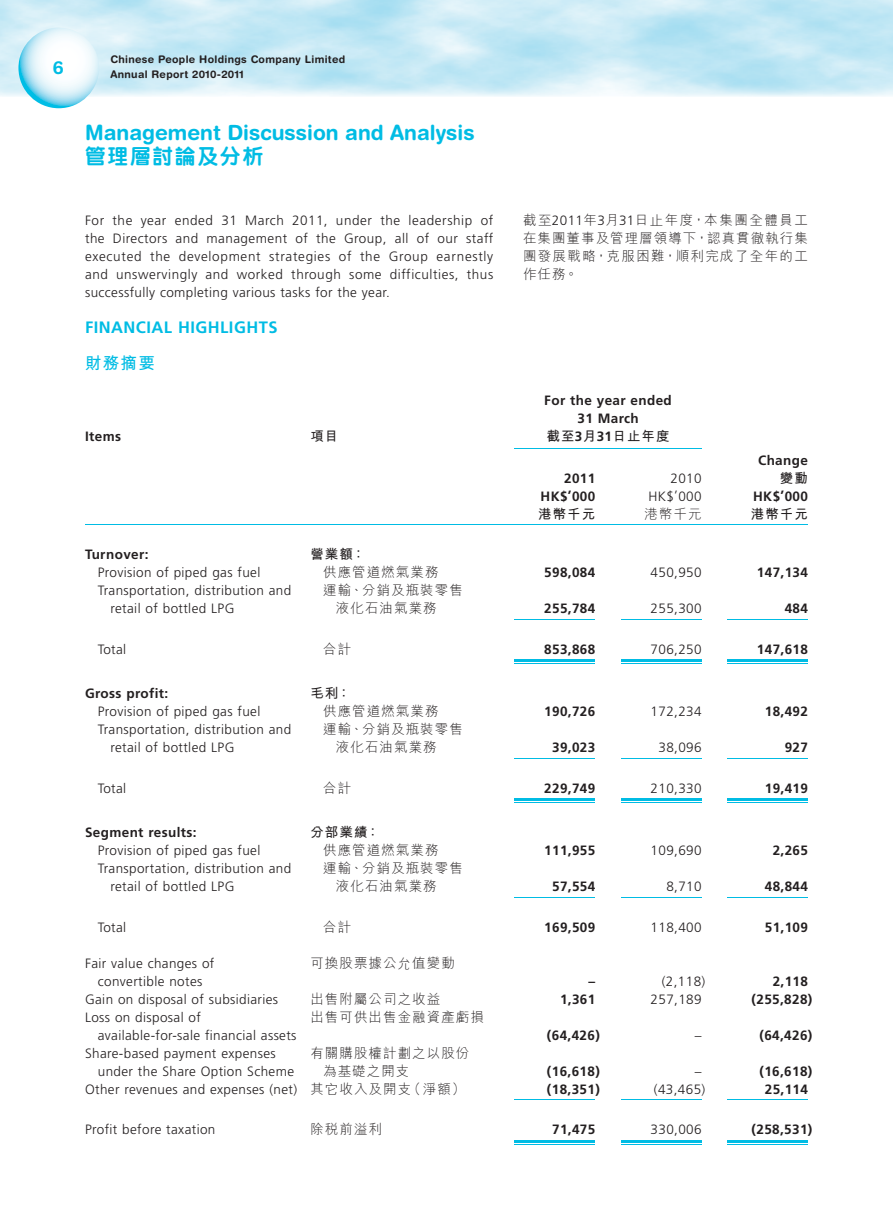
<style>
.page{position:relative;width:893px;height:1212px;background:#fff}
.page>*{position:absolute;margin:0;border:0;box-sizing:border-box;transform-origin:0 0}
.t1{font:700 21px "Helvetica Rounded LT Std";color:#00bce4}
.t2{font:21px "M Yuen HK Xbold E Ten B5 H";letter-spacing:.07em;color:#00bce4}
.t3{font:700 18px "Helvetica Rounded LT Std";color:#00bce4}
.t4{font:700 16.5px "Frutiger LT Std";letter-spacing:.03em;color:#00bce4}
.t5{font:16.5px "M Hei HK Bold E Ten B5 H";color:#00bce4}
.t6{font:300 13.5px/18px "Frutiger LT Std";letter-spacing:.03em;color:#231f20}
.t7{font:700 13.5px/18px "Frutiger LT Std";letter-spacing:.03em;color:#231f20;text-align:center}
.t8{font:13.5px/18px "M Hei HK Light E Ten B5 H";letter-spacing:.08em;color:#231f20}
.t9{font:13.5px "M Hei HK Bold E Ten B5 H";letter-spacing:.08em;color:#231f20}
.t10{font:700 10.5px "Helvetica Rounded LT Std";letter-spacing:.03em;color:#231f20}
.s1{font-family:"Frutiger LT Std";font-weight:300}
.s2{font-family:"Frutiger LT Std";font-weight:700}
.s3{font-family:"M Hei HK Light E Ten B5 H";font-weight:400}
</style>
<div class="page">
<svg style="left:18px;top:28px;width:81px;height:80px"></svg>
<hr style="left:514px;top:448px;width:188px;height:1px;background:#00bce4">
<hr style="left:85px;top:524px;width:225px;height:1px;background:#00bce4">
<hr style="left:310px;top:524px;width:192px;height:1px;background:#00bce4">
<hr style="left:502px;top:524px;width:106px;height:1px;background:#00bce4">
<hr style="left:608px;top:524px;width:106px;height:1px;background:#00bce4">
<hr style="left:714px;top:524px;width:94px;height:1px;background:#00bce4">
<hr style="left:514px;top:619px;width:81px;height:1px;background:#00bce4">
<hr style="left:621px;top:619px;width:81px;height:1px;background:#00bce4">
<hr style="left:727px;top:619px;width:81px;height:1px;background:#00bce4">
<hr style="left:514px;top:659px;width:81px;height:3px;background:#00bce4">
<hr style="left:514px;top:663px;width:81px;height:1px;background:#00bce4">
<hr style="left:621px;top:659px;width:81px;height:3px;background:#00bce4">
<hr style="left:621px;top:663px;width:81px;height:1px;background:#00bce4">
<hr style="left:727px;top:659px;width:81px;height:3px;background:#00bce4">
<hr style="left:727px;top:663px;width:81px;height:1px;background:#00bce4">
<hr style="left:514px;top:758px;width:81px;height:1px;background:#00bce4">
<hr style="left:621px;top:758px;width:81px;height:1px;background:#00bce4">
<hr style="left:727px;top:758px;width:81px;height:1px;background:#00bce4">
<hr style="left:514px;top:798px;width:81px;height:3px;background:#00bce4">
<hr style="left:514px;top:802px;width:81px;height:1px;background:#00bce4">
<hr style="left:621px;top:798px;width:81px;height:3px;background:#00bce4">
<hr style="left:621px;top:802px;width:81px;height:1px;background:#00bce4">
<hr style="left:727px;top:798px;width:81px;height:3px;background:#00bce4">
<hr style="left:727px;top:802px;width:81px;height:1px;background:#00bce4">
<hr style="left:514px;top:897px;width:81px;height:1px;background:#00bce4">
<hr style="left:621px;top:897px;width:81px;height:1px;background:#00bce4">
<hr style="left:727px;top:897px;width:81px;height:1px;background:#00bce4">
<hr style="left:514px;top:1099px;width:81px;height:1px;background:#00bce4">
<hr style="left:621px;top:1099px;width:81px;height:1px;background:#00bce4">
<hr style="left:727px;top:1099px;width:81px;height:1px;background:#00bce4">
<hr style="left:514px;top:1140px;width:81px;height:2px;background:#00bce4">
<hr style="left:514px;top:1144px;width:81px;height:1px;background:#00bce4">
<hr style="left:621px;top:1140px;width:81px;height:2px;background:#00bce4">
<hr style="left:621px;top:1144px;width:81px;height:1px;background:#00bce4">
<hr style="left:727px;top:1140px;width:81px;height:2px;background:#00bce4">
<hr style="left:727px;top:1144px;width:81px;height:1px;background:#00bce4">
<h2 class="t3" style="left:53px;top:61px;width:13px">6</h2>
<p class="t10" style="left:110px;top:56px;width:236px">Chinese People Holdings Company Limited</p>
<p class="t10" style="left:110px;top:71px;width:135px">Annual Report 2010-2011</p>
<h1 class="t1" style="left:85px;top:125px;width:391px">Management Discussion and Analysis</h1>
<h1 class="t2" style="left:85px;top:149px;width:180px">管理層討論及分析</h1>
<p class="t6" style="left:85px;top:212px;width:410px;text-align:justify">For the year ended 31 March 2011, under the leadership of the Directors and management of the Group, all of our staff executed the development strategies of the Group earnestly and unswervingly and worked through some difficulties, thus successfully completing various tasks for the year.</p>
<p class="t4" style="left:85px;top:319px;width:194px">FINANCIAL HIGHLIGHTS</p>
<p class="t5" style="left:85px;top:356px;width:71px">財務摘要</p>
<p class="t8" style="left:523px;top:212px;width:286px;text-align:justify">截至<span class="s1">2011</span>年<span class="s1">3</span>月<span class="s1">31</span>日止年度，本集團全體員工在集團董事及管理層領導下，認真貫徹執行集團發展戰略，克服困難，順利完成了全年的工作任務。</p>
<p class="t7" style="left:544px;top:392px;width:129px">For the year ended<br>31 March</p>
<p class="t7" style="left:85px;top:428px;width:38px">Items</p>
<p class="t9" style="left:310px;top:431px;width:30px">項目</p>
<p class="t9" style="left:546px;top:431px;width:125px">截至<span class="s2">3</span>月<span class="s2">31</span>日止年度</p>
<p class="t7" style="left:758px;top:452px;width:51px">Change</p>
<p class="t7" style="left:564px;top:470px;width:33px">2011</p>
<p class="t6" style="left:670px;top:470px;width:33px">2010</p>
<p class="t9" style="left:780px;top:473px;width:30px">變動</p>
<p class="t7" style="left:540px;top:488px;width:56px">HK$’000</p>
<p class="t6" style="left:648px;top:488px;width:55px">HK$’000</p>
<p class="t7" style="left:753px;top:488px;width:56px">HK$’000</p>
<p class="t9" style="left:538px;top:509px;width:59px">港幣千元</p>
<p class="t8" style="left:644px;top:506px;width:59px">港幣千元</p>
<p class="t9" style="left:751px;top:509px;width:59px">港幣千元</p>
<p class="t7" style="left:85px;top:546px;width:65px">Turnover:</p>
<p class="t9" style="left:310px;top:549px;width:56px">營業額：</p>
<p class="t6" style="left:98px;top:564px;width:164px">Provision of piped gas fuel</p>
<p class="t8" style="left:323px;top:565px;width:117px">供應管道燃氣業務</p>
<p class="t7" style="left:544px;top:564px;width:53px">598,084</p>
<p class="t6" style="left:651px;top:564px;width:53px">450,950</p>
<p class="t7" style="left:757px;top:564px;width:53px">147,134</p>
<p class="t6" style="left:111px;top:582px;width:182px;text-indent:-13px">Transportation, distribution and retail of bottled LPG</p>
<p class="t8" style="left:336px;top:583px;width:128px;text-indent:-13px">運輸、分銷及瓶裝零售液化石油氣業務</p>
<p class="t7" style="left:544px;top:600px;width:53px">255,784</p>
<p class="t6" style="left:651px;top:600px;width:53px">255,300</p>
<p class="t7" style="left:785px;top:600px;width:25px">484</p>
<p class="t6" style="left:98px;top:641px;width:30px">Total</p>
<p class="t8" style="left:323px;top:641px;width:30px">合計</p>
<p class="t7" style="left:544px;top:641px;width:53px">853,868</p>
<p class="t6" style="left:651px;top:641px;width:53px">706,250</p>
<p class="t7" style="left:757px;top:641px;width:53px">147,618</p>
<p class="t7" style="left:85px;top:685px;width:85px">Gross profit:</p>
<p class="t9" style="left:310px;top:688px;width:42px">毛利：</p>
<p class="t6" style="left:98px;top:703px;width:164px">Provision of piped gas fuel</p>
<p class="t8" style="left:323px;top:704px;width:117px">供應管道燃氣業務</p>
<p class="t7" style="left:544px;top:703px;width:53px">190,726</p>
<p class="t6" style="left:651px;top:703px;width:53px">172,234</p>
<p class="t7" style="left:765px;top:703px;width:45px">18,492</p>
<p class="t6" style="left:111px;top:721px;width:182px;text-indent:-13px">Transportation, distribution and retail of bottled LPG</p>
<p class="t8" style="left:336px;top:722px;width:128px;text-indent:-13px">運輸、分銷及瓶裝零售液化石油氣業務</p>
<p class="t7" style="left:552px;top:739px;width:45px">39,023</p>
<p class="t6" style="left:658px;top:739px;width:45px">38,096</p>
<p class="t7" style="left:785px;top:739px;width:25px">927</p>
<p class="t6" style="left:98px;top:780px;width:30px">Total</p>
<p class="t8" style="left:323px;top:780px;width:30px">合計</p>
<p class="t7" style="left:544px;top:780px;width:53px">229,749</p>
<p class="t6" style="left:651px;top:780px;width:53px">210,330</p>
<p class="t7" style="left:765px;top:780px;width:45px">19,419</p>
<p class="t7" style="left:85px;top:824px;width:113px">Segment results:</p>
<p class="t9" style="left:310px;top:827px;width:71px">分部業績：</p>
<p class="t6" style="left:98px;top:842px;width:164px">Provision of piped gas fuel</p>
<p class="t8" style="left:323px;top:843px;width:117px">供應管道燃氣業務</p>
<p class="t7" style="left:544px;top:842px;width:53px">111,955</p>
<p class="t6" style="left:651px;top:842px;width:53px">109,690</p>
<p class="t7" style="left:773px;top:842px;width:37px">2,265</p>
<p class="t6" style="left:111px;top:860px;width:182px;text-indent:-13px">Transportation, distribution and retail of bottled LPG</p>
<p class="t8" style="left:336px;top:861px;width:128px;text-indent:-13px">運輸、分銷及瓶裝零售液化石油氣業務</p>
<p class="t7" style="left:552px;top:878px;width:45px">57,554</p>
<p class="t6" style="left:666px;top:878px;width:37px">8,710</p>
<p class="t7" style="left:765px;top:878px;width:45px">48,844</p>
<p class="t6" style="left:98px;top:919px;width:30px">Total</p>
<p class="t8" style="left:323px;top:919px;width:30px">合計</p>
<p class="t7" style="left:544px;top:919px;width:53px">169,509</p>
<p class="t6" style="left:651px;top:919px;width:53px">118,400</p>
<p class="t7" style="left:765px;top:919px;width:45px">51,109</p>
<p class="t6" style="left:85px;top:955px;width:131px;text-align:center">Fair value changes of convertible notes</p>
<p class="t8" style="left:310px;top:955px;width:146px">可換股票據公允值變動</p>
<p class="t7" style="left:589px;top:973px;width:8px">–</p>
<p class="t6" style="left:662px;top:973px;width:45px">(2,118)</p>
<p class="t7" style="left:773px;top:973px;width:37px">2,118</p>
<p class="t6" style="left:85px;top:991px;width:195px">Gain on disposal of subsidiaries</p>
<p class="t8" style="left:310px;top:991px;width:131px">出售附屬公司之收益</p>
<p class="t7" style="left:560px;top:991px;width:37px">1,361</p>
<p class="t6" style="left:651px;top:991px;width:53px">257,189</p>
<p class="t7" style="left:752px;top:991px;width:62px">(255,828)</p>
<p class="t6" style="left:98px;top:1009px;width:200px;text-indent:-13px">Loss on disposal of available-for-sale financial assets</p>
<p class="t8" style="left:310px;top:1009px;width:175px">出售可供出售金融資產虧損</p>
<p class="t7" style="left:547px;top:1027px;width:54px">(64,426)</p>
<p class="t6" style="left:695px;top:1027px;width:8px">–</p>
<p class="t7" style="left:759px;top:1027px;width:54px">(64,426)</p>
<p class="t6" style="left:98px;top:1045px;width:198px;text-indent:-13px">Share-based payment expenses under the Share Option Scheme</p>
<p class="t8" style="left:323px;top:1045px;width:148px;text-indent:-13px">有關購股權計劃之以股份為基礎之開支</p>
<p class="t7" style="left:547px;top:1063px;width:54px">(16,618)</p>
<p class="t6" style="left:695px;top:1063px;width:8px">–</p>
<p class="t7" style="left:759px;top:1063px;width:54px">(16,618)</p>
<p class="t6" style="left:85px;top:1081px;width:382px">Other revenues and expenses (net) <span class="s3">其它收入及開支（淨額）</span></p>
<p class="t7" style="left:547px;top:1081px;width:54px">(18,351)</p>
<p class="t6" style="left:654px;top:1081px;width:53px">(43,465)</p>
<p class="t7" style="left:765px;top:1081px;width:45px">25,114</p>
<p class="t6" style="left:85px;top:1121px;width:132px">Profit before taxation</p>
<p class="t8" style="left:310px;top:1122px;width:73px">除稅前溢利</p>
<p class="t7" style="left:552px;top:1121px;width:45px">71,475</p>
<p class="t6" style="left:651px;top:1121px;width:53px">330,006</p>
<p class="t7" style="left:752px;top:1121px;width:62px">(258,531)</p>
</div>
